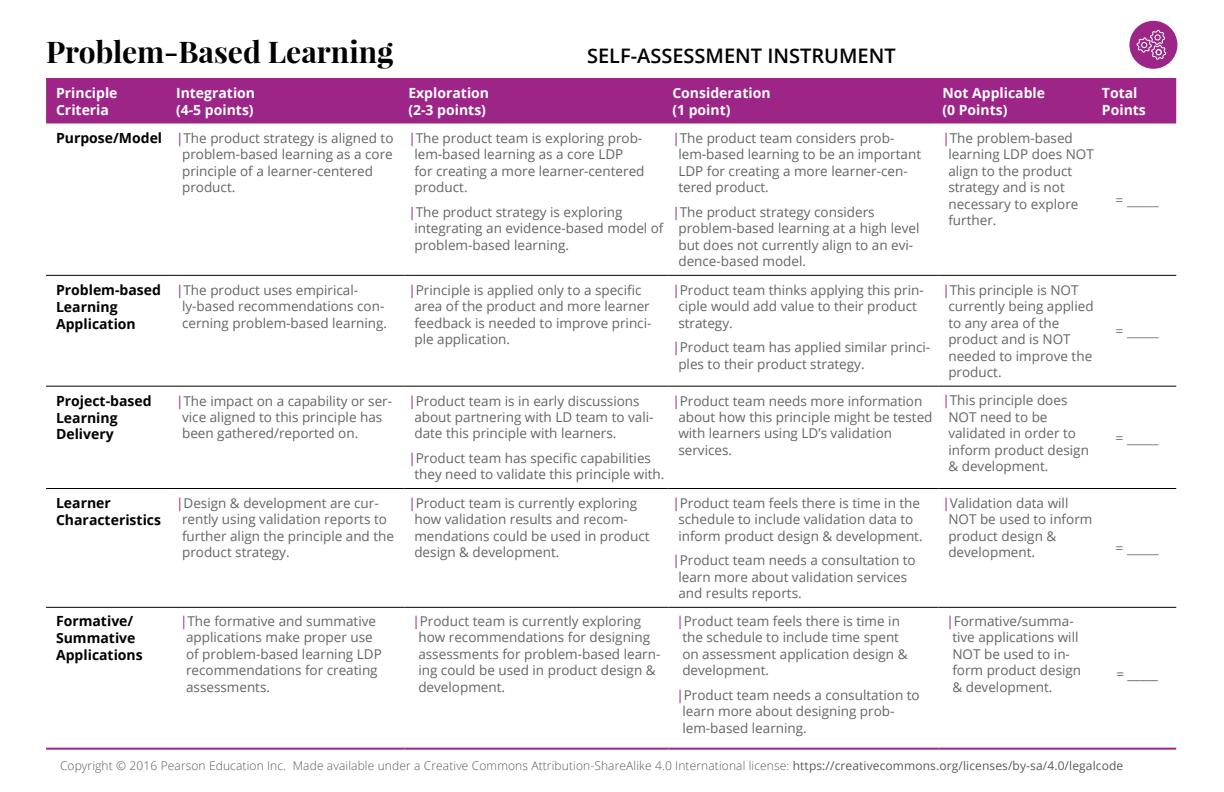
<style>
.page{position:relative;width:1224px;height:792px;background:#fff}
.page>*{position:absolute;margin:0;border:0;box-sizing:border-box;transform-origin:0 0}
.t1{font:700 30px "Playfair Display";color:#000}
.t2{font:600 20px "Open Sans";color:#000}
.t3{font:700 14px/16.8px "Open Sans";color:#fff}
.t4{font:700 14px/16.8px "Open Sans";color:#000}
.t5{font:14px "Open Sans";color:#77787b}
.t6{font:13.6px/16.4px "Open Sans";color:#636466}
.t7{font:300 12px "Open Sans";letter-spacing:.01em;color:#58595b}
.s1{font-weight:700;font-size:14px;color:#000}
.s2{color:#9d2588}
.s3{font-weight:400}
</style>
<div class="page">
<div style="left:1129px;top:21px;width:48px;height:48px;background:#9d2588;border-radius:50%"></div>
<svg style="left:1136px;top:29px;width:31px;height:31px"></svg>
<div style="left:46px;top:78px;width:1130px;height:46px;background:#9d2588"></div>
<hr style="left:46px;top:386px;width:126px;height:1px;background:#000">
<hr style="left:172px;top:386px;width:232px;height:1px;background:#000">
<hr style="left:404px;top:386px;width:264px;height:1px;background:#000">
<hr style="left:668px;top:386px;width:270px;height:1px;background:#000">
<hr style="left:938px;top:386px;width:160px;height:1px;background:#000">
<hr style="left:1098px;top:386px;width:78px;height:1px;background:#000">
<hr style="left:46px;top:488px;width:126px;height:1px;background:#000">
<hr style="left:172px;top:488px;width:232px;height:1px;background:#000">
<hr style="left:404px;top:488px;width:264px;height:1px;background:#000">
<hr style="left:668px;top:488px;width:270px;height:1px;background:#000">
<hr style="left:938px;top:488px;width:160px;height:1px;background:#000">
<hr style="left:1098px;top:488px;width:78px;height:1px;background:#000">
<hr style="left:46px;top:275px;width:126px;height:1px;background:#000">
<hr style="left:172px;top:275px;width:232px;height:1px;background:#000">
<hr style="left:404px;top:275px;width:264px;height:1px;background:#000">
<hr style="left:668px;top:275px;width:270px;height:1px;background:#000">
<hr style="left:938px;top:275px;width:160px;height:1px;background:#000">
<hr style="left:1098px;top:275px;width:78px;height:1px;background:#000">
<hr style="left:46px;top:607px;width:126px;height:1px;background:#000">
<hr style="left:172px;top:607px;width:232px;height:1px;background:#000">
<hr style="left:404px;top:607px;width:264px;height:1px;background:#000">
<hr style="left:668px;top:607px;width:270px;height:1px;background:#000">
<hr style="left:938px;top:607px;width:160px;height:1px;background:#000">
<hr style="left:1098px;top:607px;width:78px;height:1px;background:#000">
<hr style="left:46px;top:748px;width:126px;height:2px;background:#9d2588">
<hr style="left:172px;top:748px;width:232px;height:2px;background:#9d2588">
<hr style="left:404px;top:748px;width:264px;height:2px;background:#9d2588">
<hr style="left:668px;top:748px;width:270px;height:2px;background:#9d2588">
<hr style="left:938px;top:748px;width:160px;height:2px;background:#9d2588">
<hr style="left:1098px;top:748px;width:78px;height:2px;background:#9d2588">
<h1 class="t1" style="left:46px;top:33px;width:349px">Problem-Based Learning</h1>
<h2 class="t2" style="left:587px;top:42px;width:310px">SELF-ASSESSMENT INSTRUMENT</h2>
<p class="t3" style="left:56px;top:84px;width:63px">Principle<br>Criteria</p>
<p class="t3" style="left:176px;top:84px;width:81px">Integration (4-5 points)</p>
<p class="t3" style="left:408px;top:84px;width:82px">Exploration (2-3 points)</p>
<p class="t3" style="left:672px;top:84px;width:100px">Consideration (1 point)</p>
<p class="t3" style="left:942px;top:84px;width:104px">Not Applicable (0 Points)</p>
<p class="t3" style="left:1102px;top:84px;width:45px">Total<br>Points</p>
<p class="t6" style="left:182px;top:129px;width:213px;text-indent:-126px"><span class="s1">Purpose/Model</span> <span class="s2">|</span>The product strategy is aligned to problem-based learning as a core principle of a learner-centered product.</p>
<p class="t6" style="left:414px;top:129px;width:232px;text-indent:-6px"><span class="s2">|</span>The product team is exploring prob&shy;lem-based learning as a core LDP for creating a more learner-centered product.</p>
<p class="t6" style="left:414px;top:203px;width:251px;text-indent:-6px"><span class="s2">|</span>The product strategy is exploring integrating an evidence-based model of problem-based learning.</p>
<p class="t6" style="left:948px;top:129px;width:147px;text-indent:-6px"><span class="s2">|</span>The problem-based learning LDP does NOT align to the product strategy and is not necessary to explore further.</p>
<p class="t6" style="left:678px;top:129px;width:244px;text-indent:-6px"><span class="s2">|</span>The product team considers prob&shy;lem-based learning to be an important<br>LDP for creating a more learner-cen&shy;tered product.</p>
<p class="t6" style="left:678px;top:203px;width:243px;text-indent:-6px"><span class="s2">|</span>The product strategy considers problem-based learning at a high level but does not currently align to an evi&shy;dence-based model.</p>
<p class="t5" style="left:1116px;top:190px;width:45px">= _____</p>
<p class="t4" style="left:56px;top:281px;width:106px">Problem-based<br>Learning<br>Application</p>
<p class="t6" style="left:182px;top:281px;width:207px;text-indent:-6px"><span class="s2">|</span>The product uses empirical&shy;ly-based recommendations con&shy;cerning problem-based learning.</p>
<p class="t6" style="left:414px;top:281px;width:239px;text-indent:-6px"><span class="s2">|</span>Principle is applied only to a specific area of the product and more learner feedback is needed to improve princi&shy;ple application.</p>
<p class="t6" style="left:678px;top:281px;width:247px;text-indent:-6px"><span class="s2">|</span>Product team thinks applying this prin&shy;ciple would add value to their product strategy.</p>
<p class="t6" style="left:678px;top:339px;width:253px;text-indent:-6px"><span class="s2">|</span>Product team has applied similar princi&shy;ples to their product strategy.</p>
<p class="t6" style="left:948px;top:281px;width:147px;text-indent:-6px"><span class="s2">|</span>This principle is NOT currently being applied to any area of the product and is NOT needed to improve the product.</p>
<p class="t4" style="left:56px;top:392px;width:97px">Project-based<br>Learning<br>Delivery</p>
<p class="t6" style="left:182px;top:392px;width:212px;text-indent:-6px"><span class="s2">|</span>The impact on a capability or ser&shy;vice aligned to this principle has been gathered/reported on.</p>
<p class="t6" style="left:414px;top:392px;width:241px;text-indent:-6px"><span class="s2">|</span>Product team is in early discussions about partnering with LD team to vali&shy;date this principle with learners.</p>
<p class="t6" style="left:414px;top:450px;width:252px;text-indent:-6px"><span class="s2">|</span>Product team has specific capabilities they need to validate this principle with.</p>
<p class="t6" style="left:678px;top:392px;width:256px;text-indent:-6px"><span class="s2">|</span>Product team needs more information about how this principle might be tested with learners using LD’s validation services.</p>
<p class="t6" style="left:948px;top:392px;width:142px;text-indent:-6px"><span class="s2">|</span>This principle does<br>NOT need to be validated in order to inform product design &amp; development.</p>
<p class="t4" style="left:56px;top:494px;width:107px">Learner<br>Characteristics</p>
<p class="t6" style="left:182px;top:494px;width:214px;text-indent:-6px"><span class="s2">|</span>Design &amp; development are cur&shy;rently using validation reports to further align the principle and the product strategy.</p>
<p class="t6" style="left:414px;top:494px;width:237px;text-indent:-6px"><span class="s2">|</span>Product team is currently exploring how validation results and recom&shy;mendations could be used in product design &amp; development.</p>
<p class="t6" style="left:672px;top:494px;width:252px;text-align:center"><span class="s2">|</span>Product team feels there is time in the schedule to include validation data to inform product design &amp; development.</p>
<p class="t6" style="left:678px;top:552px;width:239px;text-indent:-6px"><span class="s2">|</span>Product team needs a consultation to learn more about validation services and results reports.</p>
<p class="t4" style="left:56px;top:612px;width:88px">Formative/<br>Summative<br>Applications</p>
<p class="t6" style="left:186px;top:612px;width:197px;text-indent:-6px"><span class="s2">|</span>The formative and summative applications make proper use of problem-based learning LDP recommendations for creating assessments.</p>
<p class="t6" style="left:418px;top:612px;width:244px;text-indent:-6px"><span class="s2">|</span>Product team is currently exploring how recommendations for designing assessments for problem-based learn&shy;ing could be used in product design &amp; development.</p>
<p class="t6" style="left:682px;top:612px;width:227px;text-indent:-6px"><span class="s2">|</span>Product team feels there is time in the schedule to include time spent on assessment application design &amp; development.</p>
<p class="t6" style="left:682px;top:686px;width:239px;text-indent:-6px"><span class="s2">|</span>Product team needs a consultation to learn more about designing prob&shy;lem-based learning.</p>
<p class="t6" style="left:948px;top:494px;width:146px;text-indent:-6px"><span class="s2">|</span>Validation data will<br>NOT be used to inform product design &amp; development.</p>
<p class="t6" style="left:952px;top:612px;width:130px;text-indent:-6px"><span class="s2">|</span>Formative/summa&shy;tive applications will<br>NOT be used to in&shy;form product design &amp; development.</p>
<p class="t5" style="left:1116px;top:321px;width:45px">= _____</p>
<p class="t5" style="left:1116px;top:428px;width:45px">= _____</p>
<p class="t5" style="left:1116px;top:539px;width:45px">= _____</p>
<p class="t6" style="left:1116px;top:666px;width:43px">= _____</p>
<p class="t7" style="left:60px;top:758px;width:1065px">Copyright © 2016 Pearson Education Inc. Made available under a Creative Commons Attribution-ShareAlike 4.0 International license: <span class="s3">https://creativecommons.org/licenses/by-sa/4.0/legalcode</span></p>
</div>
